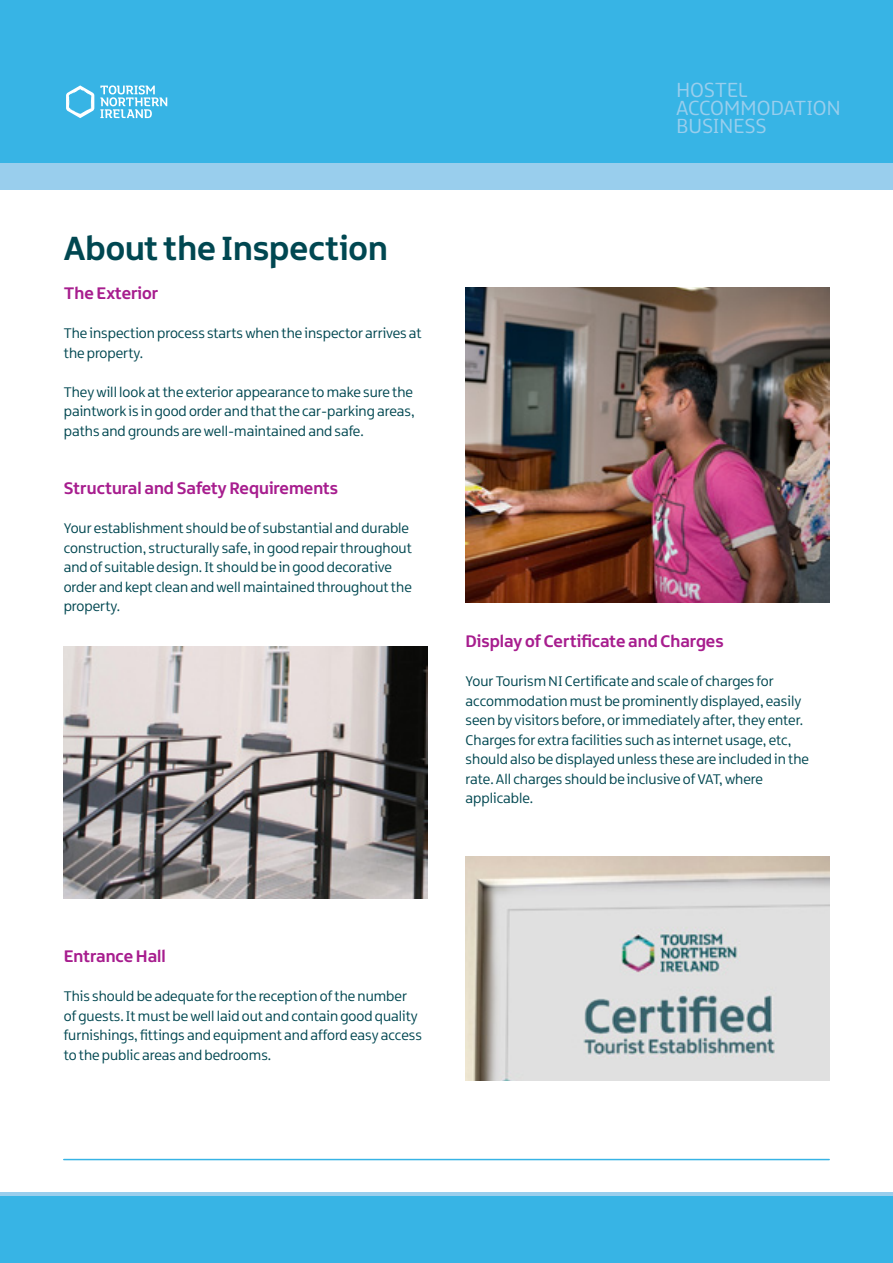
<style>
.page{position:relative;width:893px;height:1263px;background:#fff}
.page>*{position:absolute;margin:0;border:0;box-sizing:border-box;transform-origin:0 0}
.t1{font:700 36px "Northern Ireland";color:#004751}
.t2{font:21.9px/18px "Northern Ireland";letter-spacing:-.015em;color:#99ceed}
.t3{font:700 18px "Northern Ireland";color:#a71d8e}
.t4{font:15px/19.5px "Northern Ireland";color:#004751}
</style>
<div class="page">
<div style="left:0;top:0;width:893px;height:182px;background:#37b4e5"></div>
<div style="left:0;top:163px;width:893px;height:26px;background:#99ceed"></div>
<svg style="left:100px;top:85px;width:67px;height:33px"></svg>
<svg style="left:66px;top:85px;width:28px;height:33px"></svg>
<hr style="left:64px;top:1159px;width:765px;height:1px;background:#37b4e5">
<div style="left:0;top:1194px;width:893px;height:69px;background:#37b4e5"></div>
<hr style="left:0;top:1192px;width:893px;height:4px;background:#99ceed">
<img style="left:64px;top:646px;width:363px;height:252px">
<img style="left:466px;top:287px;width:363px;height:315px">
<img style="left:466px;top:857px;width:363px;height:224px">
<h1 class="t1" style="left:64px;top:226px;width:325px">About the Inspection</h1>
<p class="t3" style="left:64px;top:282px;width:96px">The Exterior</p>
<p class="t4" style="left:64px;top:324px;width:360px">The inspection process starts when the inspector arrives at the property.</p>
<p class="t4" style="left:64px;top:382px;width:352px;text-align:justify">They will look at the exterior appearance to make sure the paintwork is in good order and that the car-parking areas, paths and grounds are well-maintained and safe.</p>
<p class="t3" style="left:64px;top:477px;width:276px">Structural and Safety Requirements</p>
<p class="t4" style="left:64px;top:519px;width:350px">Your establishment should be of substantial and durable construction, structurally safe, in good repair throughout and of suitable design. It should be in good decorative order and kept clean and well maintained throughout the property.</p>
<h2 class="t2" style="left:676px;top:81px;width:166px">HOSTEL<br>ACCOMMODATION<br>BUSINESS</h2>
<p class="t3" style="left:466px;top:630px;width:259px">Display of Certificate and Charges</p>
<p class="t4" style="left:466px;top:671px;width:345px">Your Tourism NI Certificate and scale of charges for accommodation must be prominently displayed, easily seen by visitors before, or immediately after, they enter.<br>Charges for extra facilities such as internet usage, etc, should also be displayed unless these are included in the rate. All charges should be inclusive of VAT, where applicable.</p>
<p class="t3" style="left:64px;top:945px;width:104px">Entrance Hall</p>
<p class="t4" style="left:64px;top:987px;width:360px">This should be adequate for the reception of the number of guests. It must be well laid out and contain good quality furnishings, fittings and equipment and afford easy access to the public areas and bedrooms.</p>
</div>
